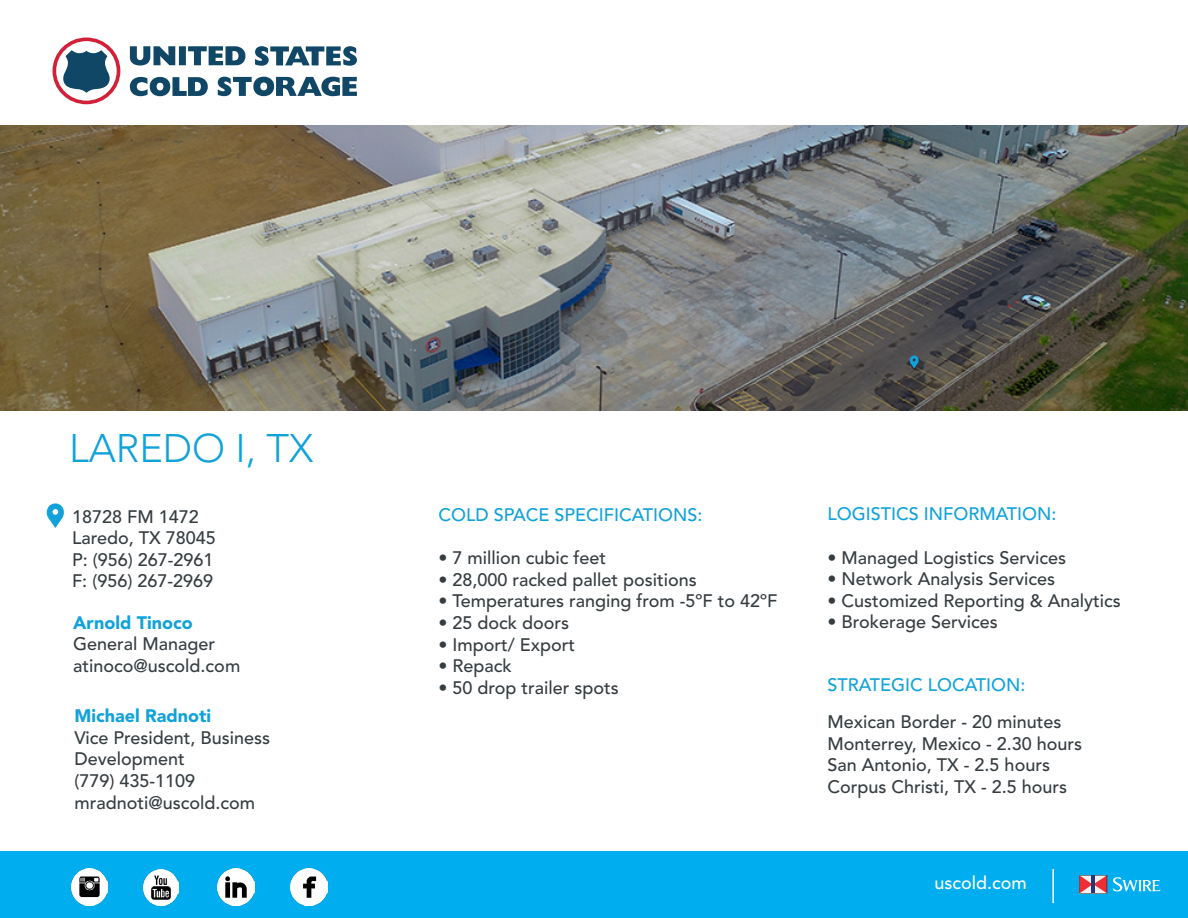
<style>
.page{position:relative;width:1188px;height:918px;background:#fff}
.page>*{position:absolute;margin:0;border:0;box-sizing:border-box;transform-origin:0 0}
.t1{font:300 39.6px "Avenir";color:#11a2da}
.t2{font:500 18px/21.6px "Avenir";color:#363d41}
.t3{font:500 18px "Avenir";color:#11a2da}
.t4{font:900 18px "Avenir";color:#11a2da}
.t5{font:500 18px "Avenir";color:#fff}
</style>
<div class="page">
<div style="left:0;top:852px;width:1188px;height:66px;background:#00aeef"></div>
<img style="left:0;top:126px;width:1188px;height:284px">
<svg style="left:130px;top:46px;width:115px;height:20px"></svg>
<svg style="left:255px;top:46px;width:102px;height:20px"></svg>
<svg style="left:218px;top:77px;width:139px;height:19px"></svg>
<svg style="left:130px;top:77px;width:78px;height:19px"></svg>
<svg style="left:52px;top:38px;width:68px;height:66px"></svg>
<svg style="left:909px;top:355px;width:10px;height:13px"></svg>
<hr style="left:1052px;top:869px;width:2px;height:34px;background:#fff">
<svg style="left:46px;top:503px;width:18px;height:25px"></svg>
<img style="left:71px;top:868px;width:37px;height:37px">
<img style="left:217px;top:869px;width:37px;height:36px">
<img style="left:291px;top:869px;width:36px;height:36px">
<img style="left:143px;top:869px;width:36px;height:36px">
<svg style="left:1079px;top:875px;width:28px;height:19px"></svg>
<svg style="left:1113px;top:877px;width:47px;height:14px"></svg>
<hr style="left:1091px;top:876px;width:4px;height:17px;background:#273878">
<h1 class="t1" style="left:69px;top:425px;width:246px">LAREDO I, TX</h1>
<p class="t2" style="left:72px;top:506px;width:145px">18728 FM 1472<br>Laredo, TX 78045<br>P: (956) 267-2961<br>F: (956) 267-2969</p>
<p class="t4" style="left:73px;top:611px;width:121px">Arnold Tinoco</p>
<p class="t2" style="left:73px;top:634px;width:169px">General Manager atinoco@uscold.com</p>
<p class="t4" style="left:74px;top:705px;width:138px">Michael Radnoti</p>
<p class="t2" style="left:74px;top:727px;width:197px">Vice President, Business<br>Development<br>(779) 435-1109 mradnoti@uscold.com</p>
<p class="t3" style="left:438px;top:504px;width:266px">COLD SPACE SPECIFICATIONS:</p>
<p class="t2" style="left:438px;top:548px;width:169px">• 7 million cubic feet</p>
<p class="t2" style="left:438px;top:569px;width:260px">• 28,000 racked pallet positions</p>
<p class="t2" style="left:438px;top:591px;width:341px">• Temperatures ranging from -5ºF to 42ºF</p>
<p class="t2" style="left:438px;top:612px;width:132px">• 25 dock doors</p>
<p class="t2" style="left:438px;top:634px;width:138px">• Import/ Export</p>
<p class="t2" style="left:438px;top:656px;width:75px">• Repack</p>
<p class="t2" style="left:438px;top:677px;width:182px">• 50 drop trailer spots</p>
<p class="t3" style="left:828px;top:504px;width:230px">LOGISTICS INFORMATION:</p>
<p class="t2" style="left:828px;top:547px;width:240px">• Managed Logistics Services</p>
<p class="t2" style="left:828px;top:569px;width:229px">• Network Analysis Services</p>
<p class="t2" style="left:828px;top:590px;width:295px">• Customized Reporting &amp; Analytics</p>
<p class="t2" style="left:828px;top:612px;width:172px">• Brokerage Services</p>
<p class="t3" style="left:828px;top:674px;width:200px">STRATEGIC LOCATION:</p>
<p class="t2" style="left:828px;top:712px;width:256px">Mexican Border - 20 minutes<br>Monterrey, Mexico - 2.30 hours<br>San Antonio, TX - 2.5 hours<br>Corpus Christi, TX - 2.5 hours</p>
<p class="t5" style="left:935px;top:872px;width:94px">uscold.com</p>
</div>
